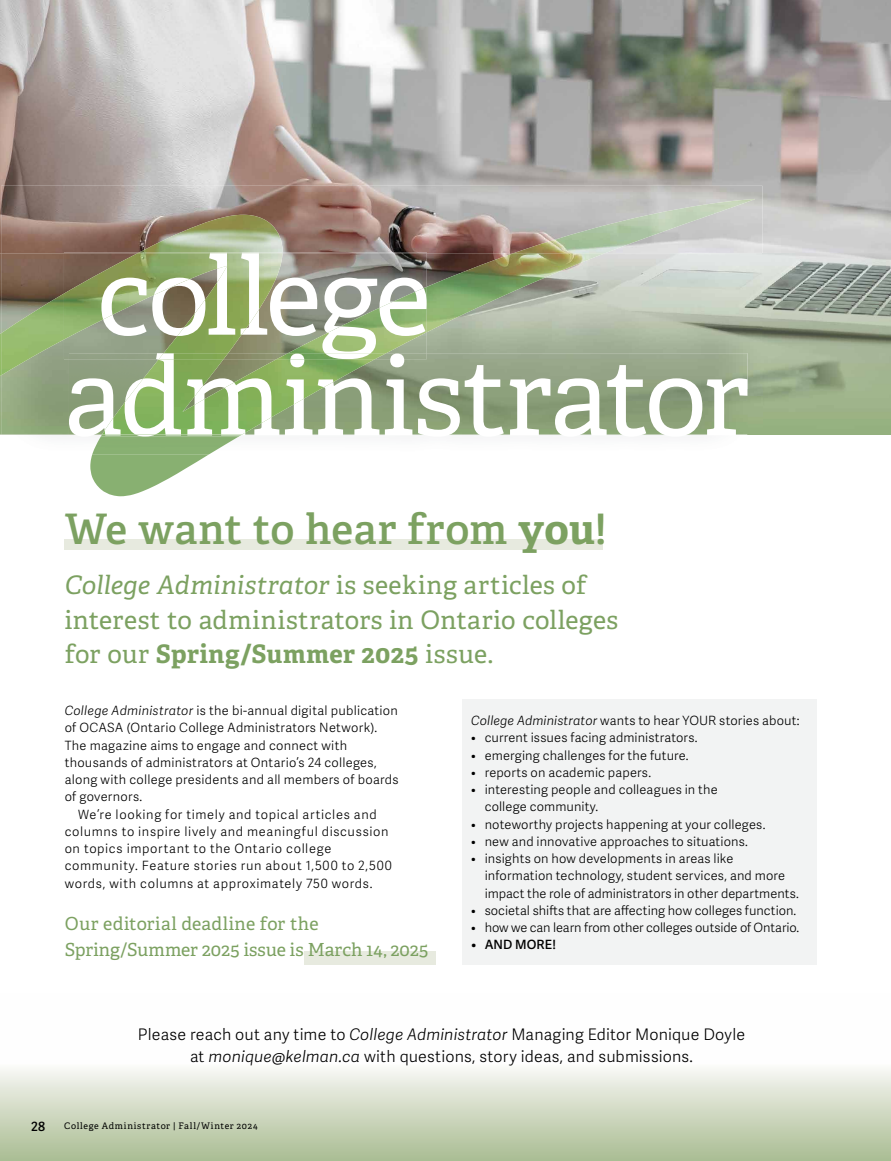
<style>
.page{position:relative;width:891px;height:1161px;background:#fff}
.page>*{position:absolute;margin:0;border:0;box-sizing:border-box;transform-origin:0 0}
.t1{font:108.9px/100.8px "Adelle";letter-spacing:-.02em;color:#fff}
.t2{font:600 42px "Adelle";letter-spacing:.01em;color:#7ca161}
.t3{font:25.5px/34.5px "Adelle";letter-spacing:.015em;color:#7ca161}
.t4{font:18px/25.5px "Adelle";letter-spacing:.01em;color:#7ca161}
.t5{font:300 15.9px/21.6px "Adelle Sans";letter-spacing:.01em;color:#000;text-align:center}
.t6{font:300 12.75px/17.2px "Adelle Sans";letter-spacing:.015em;color:#000}
.t7{font:300 12.75px "Adelle Sans";letter-spacing:.05em;color:#000}
.t8{font:300 12.75px "Adelle Sans";letter-spacing:-.01em;color:#000}
.t9{font:600 12.75px "Adelle Sans";letter-spacing:.005em;color:#000}
.t10{font:9px "Adelle";letter-spacing:.08em;color:#000}
.s1{font-weight:700}
.s2{font-style:italic}
</style>
<div class="page">
<svg style="left:0;top:1069px;width:891px;height:92px"></svg>
<img style="left:0;top:0;width:891px;height:253px">
<img style="left:0;top:253px;width:69px;height:182px">
<img style="left:762px;top:253px;width:129px;height:182px">
<div style="left:64px;top:539px;width:539px;height:11px;background:#e7eadf"></div>
<div style="left:304px;top:952px;width:132px;height:13px;background:#e7eadf"></div>
<div style="left:462px;top:699px;width:355px;height:266px;background:#f2f3f3"></div>
<img style="left:1px;top:186px;width:761px;height:67px">
<img style="left:427px;top:253px;width:335px;height:136px">
<img style="left:64px;top:252px;width:363px;height:107px">
<img style="left:242px;top:353px;width:506px;height:83px">
<img style="left:386px;top:353px;width:41px;height:6px">
<img style="left:85px;top:435px;width:16px;height:2px">
<img style="left:69px;top:353px;width:90px;height:6px">
<img style="left:513px;top:199px;width:242px;height:54px">
<img style="left:427px;top:253px;width:178px;height:79px">
<img style="left:288px;top:287px;width:139px;height:66px">
<img style="left:0;top:333px;width:1px;height:43px">
<img style="left:138px;top:215px;width:145px;height:38px">
<img style="left:1px;top:294px;width:63px;height:81px">
<img style="left:64px;top:253px;width:219px;height:100px">
<svg style="left:90px;top:454px;width:119px;height:42px"></svg>
<img style="left:92px;top:437px;width:146px;height:17px">
<img style="left:101px;top:435px;width:141px;height:2px">
<img style="left:102px;top:359px;width:273px;height:76px">
<img style="left:159px;top:353px;width:227px;height:6px">
<h1 class="t1" style="left:64px;top:247px;width:687px;text-indent:33px">college administrator</h1>
<h2 class="t2" style="left:65px;top:502px;width:543px">We want to hear from <span class="s1">you</span>!</h2>
<h3 class="t3" style="left:65px;top:569px;width:555px"><span class="s2">College Administrator</span> is seeking articles of interest to administrators in Ontario colleges for our <span class="s1">Spring/Summer 2025</span> issue.</h3>
<p class="t6" style="left:65px;top:702px;width:335px"><span class="s2">College Administrator</span> is the bi-annual digital publication</p>
<p class="t6" style="left:65px;top:720px;width:314px">of OCASA (Ontario College Administrators Network).</p>
<p class="t6" style="left:65px;top:737px;width:284px">The magazine aims to engage and connect with</p>
<p class="t6" style="left:65px;top:754px;width:314px">thousands of administrators at Ontario’s 24 colleges,</p>
<p class="t6" style="left:65px;top:771px;width:335px">along with college presidents and all members of boards</p>
<p class="t6" style="left:65px;top:789px;width:79px">of governors.</p>
<p class="t7" style="left:78px;top:807px;width:300px">We’re looking for timely and topical articles and</p>
<p class="t7" style="left:65px;top:824px;width:325px">columns to inspire lively and meaningful discussion</p>
<p class="t7" style="left:65px;top:841px;width:268px">on topics important to the Ontario college</p>
<p class="t7" style="left:65px;top:858px;width:329px">community. Feature stories run about 1,500 to 2,500</p>
<p class="t7" style="left:65px;top:876px;width:309px">words, with columns at approximately 750 words.</p>
<h3 class="t4" style="left:65px;top:912px;width:365px">Our editorial deadline for the<br>Spring/Summer 2025 issue is March 14, 2025</h3>
<p class="t6" style="left:471px;top:712px;width:330px"><span class="s2">College Administrator</span> wants to hear YOUR stories about:</p>
<p class="t6" style="left:471px;top:730px;width:228px">• current issues facing administrators.</p>
<p class="t6" style="left:471px;top:747px;width:219px">• emerging challenges for the future.</p>
<p class="t6" style="left:471px;top:764px;width:181px">• reports on academic papers.</p>
<p class="t6" style="left:485px;top:781px;width:235px;text-indent:-14px">• interesting people and colleagues in the college community.</p>
<p class="t6" style="left:471px;top:816px;width:296px">• noteworthy projects happening at your colleges.</p>
<p class="t6" style="left:471px;top:833px;width:278px">• new and innovative approaches to situations.</p>
<p class="t6" style="left:485px;top:850px;width:316px;text-indent:-14px">• insights on how developments in areas like information technology, student services, and more impact the role of administrators in other departments.</p>
<p class="t6" style="left:471px;top:902px;width:327px">• societal shifts that are affecting how colleges function.</p>
<p class="t8" style="left:471px;top:920px;width:330px">• how we can learn from other colleges outside of Ontario.</p>
<p class="t9" style="left:471px;top:937px;width:86px">• AND MORE!</p>
<p class="t5" style="left:138px;top:1025px;width:609px">Please reach out any time to <span class="s2">College Administrator</span> Managing Editor Monique Doyle at <span class="s2">monique@kelman.ca</span> with questions, story ideas, and submissions.</p>
<p class="t9" style="left:31px;top:1119px;width:15px">28</p>
<p class="t10" style="left:64px;top:1121px;width:195px">College Administrator | Fall/Winter 2024</p>
</div>
